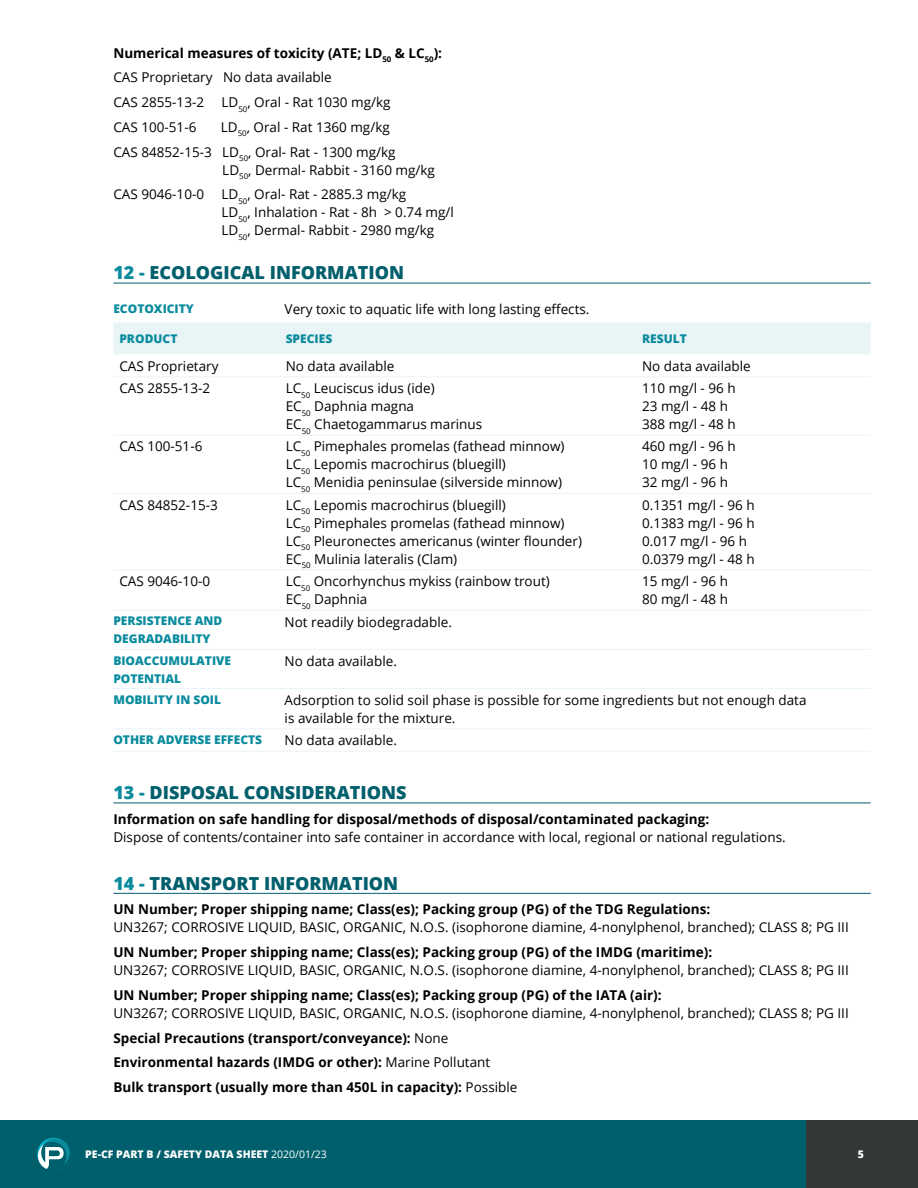
<style>
.page{position:relative;width:918px;height:1188px;background:#fff}
.page>*{position:absolute;margin:0;border:0;box-sizing:border-box;transform-origin:0 0}
.t1{font:800 18px "Open Sans";color:#005f6c}
.t2{font:13.5px/18px "Open Sans";color:#000}
.t3{font:700 13.5px "Open Sans";color:#000}
.t4{font:800 12px/18px "Open Sans";color:#0a8c9e}
.t5{font:800 10.5px "Open Sans";color:#fff}
.s1{font-weight:700}
.s2{color:#0a8c9e}
.s3{font-weight:400}
</style>
<div class="page">
<div style="left:805px;top:1120px;width:113px;height:68px;background:#353838"></div>
<div style="left:84px;top:1120px;width:722px;height:68px;background:#005f6c"></div>
<div style="left:0;top:1120px;width:113px;height:68px;background:#005f6c"></div>
<svg style="left:37px;top:1137px;width:33px;height:34px"></svg>
<hr style="left:113px;top:283px;width:758px;height:1px;background:#005f6c">
<hr style="left:113px;top:803px;width:758px;height:1px;background:#005f6c">
<svg style="left:114px;top:728px;width:165px;height:1px"></svg>
<hr style="left:113px;top:649px;width:166px;height:1px;background:#e9f4f7">
<hr style="left:279px;top:649px;width:592px;height:1px;background:#e9f4f7">
<hr style="left:113px;top:688px;width:166px;height:1px;background:#e9f4f7">
<hr style="left:279px;top:688px;width:592px;height:1px;background:#e9f4f7">
<hr style="left:113px;top:729px;width:166px;height:1px;background:#e9f4f7">
<hr style="left:279px;top:729px;width:592px;height:1px;background:#e9f4f7">
<hr style="left:113px;top:751px;width:166px;height:1px;background:#e9f4f7">
<hr style="left:279px;top:751px;width:592px;height:1px;background:#e9f4f7">
<div style="left:113px;top:323px;width:758px;height:31px;background:#e9f4f7"></div>
<hr style="left:113px;top:376px;width:167px;height:1px;background:#e9f4f7">
<hr style="left:280px;top:376px;width:356px;height:1px;background:#e9f4f7">
<hr style="left:636px;top:376px;width:235px;height:1px;background:#e9f4f7">
<hr style="left:113px;top:435px;width:167px;height:1px;background:#e9f4f7">
<hr style="left:280px;top:435px;width:356px;height:1px;background:#e9f4f7">
<hr style="left:636px;top:435px;width:235px;height:1px;background:#e9f4f7">
<hr style="left:113px;top:493px;width:167px;height:1px;background:#e9f4f7">
<hr style="left:280px;top:493px;width:356px;height:1px;background:#e9f4f7">
<hr style="left:636px;top:493px;width:235px;height:1px;background:#e9f4f7">
<hr style="left:113px;top:569px;width:167px;height:1px;background:#e9f4f7">
<hr style="left:280px;top:569px;width:356px;height:1px;background:#e9f4f7">
<hr style="left:636px;top:569px;width:235px;height:1px;background:#e9f4f7">
<hr style="left:113px;top:610px;width:167px;height:1px;background:#e9f4f7">
<hr style="left:280px;top:610px;width:356px;height:1px;background:#e9f4f7">
<hr style="left:636px;top:610px;width:235px;height:1px;background:#e9f4f7">
<hr style="left:113px;top:893px;width:758px;height:1px;background:#005f6c">
<p class="t2" style="left:113px;top:40px;width:330px;line-height:24.8px"><span class="s1">Numerical measures of toxicity (ATE; LD</span><sub>50</sub> <span class="s1">&amp; LC</span><sub>50</sub><span class="s1">):<br></span>CAS Proprietary No data available<br>CAS 2855-13-2</p>
<p class="t2" style="left:222px;top:93px;width:170px">LD<sub>50</sub>, Oral - Rat 1030 mg/kg</p>
<p class="t2" style="left:113px;top:114px;width:284px;line-height:24.8px;text-indent:108px">LD<sub>50</sub>, Oral - Rat 1360 mg/kg<br>CAS 84852-15-3 LD<sub>50</sub>, Oral- Rat - 1300 mg/kg</p>
<p class="t2" style="left:222px;top:160px;width:214px">LD<sub>50</sub>, Dermal- Rabbit - 3160 mg/kg</p>
<p class="t2" style="left:113px;top:185px;width:92px">CAS 9046-10-0</p>
<p class="t2" style="left:222px;top:185px;width:234px">LD<sub>50</sub>, Oral- Rat - 2885.3 mg/kg<br>LD<sub>50</sub>, Inhalation - Rat - 8h &gt; 0.74 mg/l<br>LD<sub>50</sub>, Dermal- Rabbit - 2980 mg/kg</p>
<p class="t2" style="left:113px;top:118px;width:85px">CAS 100-51-6</p>
<h1 class="t1" style="left:113px;top:259px;width:292px"><span class="s2">12 -</span> ECOLOGICAL INFORMATION</h1>
<p class="t4" style="left:113px;top:299px;width:82px">ECOTOXICITY</p>
<p class="t2" style="left:285px;top:299px;width:306px">Very toxic to aquatic life with long lasting effects.</p>
<p class="t4" style="left:119px;top:329px;width:60px">PRODUCT</p>
<p class="t4" style="left:286px;top:329px;width:48px">SPECIES</p>
<p class="t4" style="left:642px;top:329px;width:46px">RESULT</p>
<p class="t2" style="left:119px;top:357px;width:101px">CAS Proprietary</p>
<p class="t2" style="left:286px;top:357px;width:110px">No data available</p>
<p class="t2" style="left:642px;top:357px;width:110px">No data available</p>
<p class="t2" style="left:119px;top:379px;width:92px">CAS 2855-13-2</p>
<p class="t2" style="left:286px;top:379px;width:198px">LC<sub>50</sub> Leuciscus idus (ide)<br>EC<sub>50</sub> Daphnia magna<br>EC<sub>50</sub> Chaetogammarus marinus</p>
<p class="t2" style="left:642px;top:379px;width:95px">110 mg/l - 96 h<br>23 mg/l - 48 h<br>388 mg/l - 48 h</p>
<p class="t2" style="left:119px;top:437px;width:85px">CAS 100-51-6</p>
<p class="t2" style="left:286px;top:437px;width:280px">LC<sub>50</sub> Pimephales promelas (fathead minnow)<br>LC<sub>50</sub> Lepomis macrochirus (bluegill)<br>LC<sub>50</sub> Menidia peninsulae (silverside minnow)</p>
<p class="t2" style="left:642px;top:437px;width:95px">460 mg/l - 96 h<br>10 mg/l - 96 h<br>32 mg/l - 96 h</p>
<p class="t2" style="left:119px;top:496px;width:100px">CAS 84852-15-3</p>
<p class="t2" style="left:286px;top:496px;width:298px">LC<sub>50</sub> Lepomis macrochirus (bluegill)<br>LC<sub>50</sub> Pimephales promelas (fathead minnow)<br>LC<sub>50</sub> Pleuronectes americanus (winter flounder)<br>EC<sub>50</sub> Mulinia lateralis (Clam)</p>
<p class="t2" style="left:642px;top:496px;width:114px">0.1351 mg/l - 96 h<br>0.1383 mg/l - 96 h<br>0.017 mg/l - 96 h<br>0.0379 mg/l - 48 h</p>
<p class="t2" style="left:119px;top:572px;width:92px">CAS 9046-10-0</p>
<p class="t2" style="left:286px;top:572px;width:266px">LC<sub>50</sub> Oncorhynchus mykiss (rainbow trout)<br>EC<sub>50</sub> Daphnia</p>
<p class="t2" style="left:642px;top:572px;width:87px">15 mg/l - 96 h<br>80 mg/l - 48 h</p>
<p class="t4" style="left:113px;top:611px;width:111px">PERSISTENCE AND<br>DEGRADABILITY</p>
<p class="t2" style="left:285px;top:612px;width:169px">Not readily biodegradable.</p>
<p class="t4" style="left:113px;top:651px;width:119px">BIOACCUMULATIVE<br>POTENTIAL</p>
<p class="t2" style="left:285px;top:651px;width:114px">No data available.</p>
<p class="t4" style="left:113px;top:690px;width:109px">MOBILITY IN SOIL</p>
<p class="t2" style="left:285px;top:691px;width:523px">Adsorption to solid soil phase is possible for some ingredients but not enough data is available for the mixture.</p>
<p class="t4" style="left:113px;top:730px;width:150px">OTHER ADVERSE EFFECTS</p>
<p class="t2" style="left:285px;top:731px;width:114px">No data available.</p>
<h1 class="t1" style="left:113px;top:779px;width:295px"><span class="s2">13 -</span> DISPOSAL CONSIDERATIONS</h1>
<p class="t3" style="left:113px;top:810px;width:597px">Information on safe handling for disposal/methods of disposal/contaminated packaging:</p>
<p class="t2" style="left:113px;top:828px;width:674px">Dispose of contents/container into safe container in accordance with local, regional or national regulations.</p>
<h1 class="t1" style="left:113px;top:869px;width:286px"><span class="s2">14 -</span> TRANSPORT INFORMATION</h1>
<p class="t3" style="left:113px;top:900px;width:598px">UN Number; Proper shipping name; Class(es); Packing group (PG) of the TDG Regulations:</p>
<p class="t2" style="left:113px;top:918px;width:737px">UN3267; CORROSIVE LIQUID, BASIC, ORGANIC, N.O.S. (isophorone diamine, 4-nonylphenol, branched); CLASS 8; PG III</p>
<p class="t3" style="left:113px;top:943px;width:600px">UN Number; Proper shipping name; Class(es); Packing group (PG) of the IMDG (maritime):</p>
<p class="t2" style="left:113px;top:961px;width:737px">UN3267; CORROSIVE LIQUID, BASIC, ORGANIC, N.O.S. (isophorone diamine, 4-nonylphenol, branched); CLASS 8; PG III</p>
<p class="t3" style="left:113px;top:986px;width:550px">UN Number; Proper shipping name; Class(es); Packing group (PG) of the IATA (air):</p>
<p class="t2" style="left:113px;top:1000px;width:737px;line-height:24.8px">UN3267; CORROSIVE LIQUID, BASIC, ORGANIC, N.O.S. (isophorone diamine, 4-nonylphenol, branched); CLASS 8; PG III <span class="s1">Special Precautions (transport/conveyance):</span> None<br><span class="s1">Environmental hazards (IMDG or other):</span> Marine Pollutant<br><span class="s1">Bulk transport (usually more than 450L in capacity):</span> Possible</p>
<p class="t5" style="left:85px;top:1146px;width:243px">PE-CF PART B / SAFETY DATA SHEET <span class="s3">2020/01/23</span></p>
<p class="t5" style="left:858px;top:1146px;width:8px">5</p>
</div>
